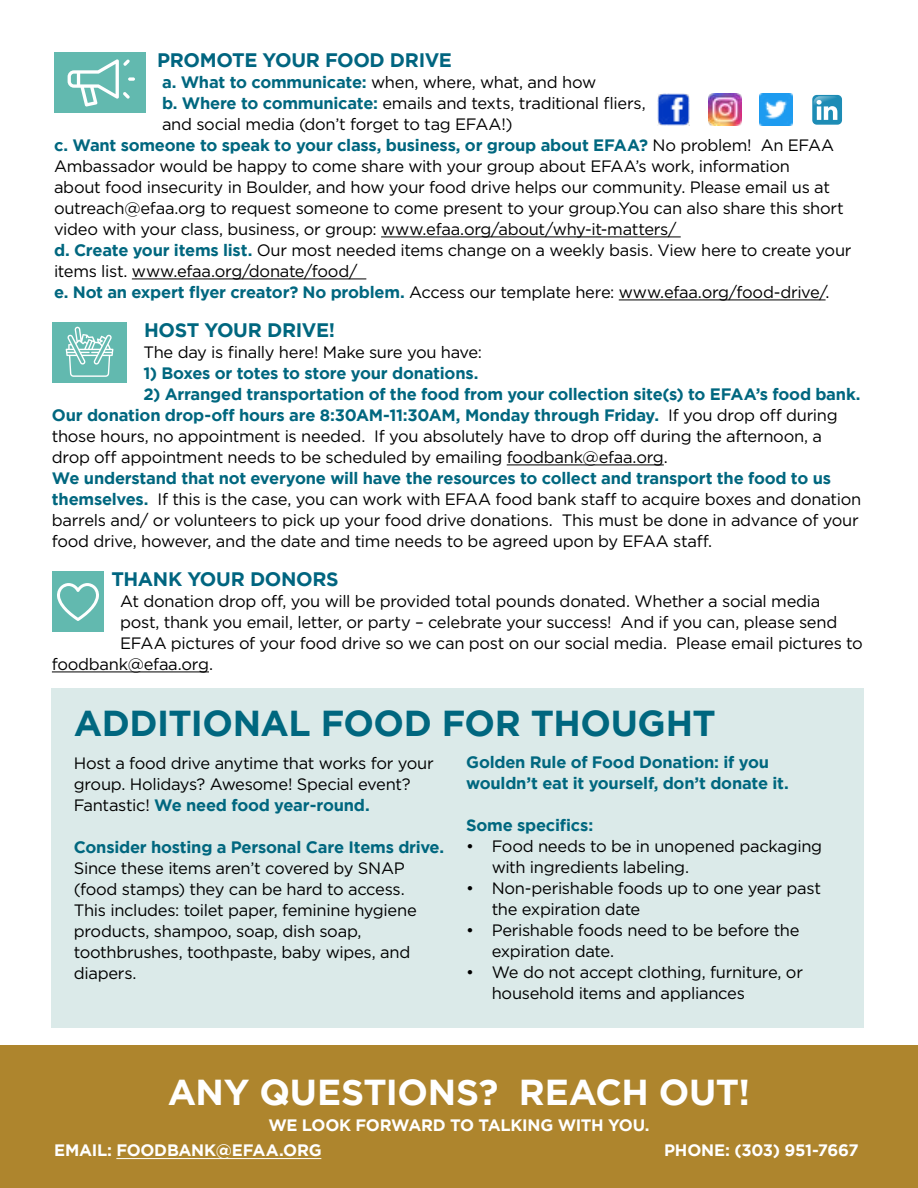
<style>
.page{position:relative;width:918px;height:1188px;background:#fff}
.page>*{position:absolute;margin:0;border:0;box-sizing:border-box;transform-origin:0 0}
.t1{font:700 36px "Gotham";letter-spacing:-.015em;color:#00677f}
.t2{font:700 36px "Gotham";letter-spacing:-.01em;color:#fff}
.t3{font:700 19.5px "Gotham";letter-spacing:-.02em;color:#006580}
.t4{font:700 19.5px "Gotham";letter-spacing:-.02em;color:#00677f}
.t5{font:16.5px/21px "Gotham";letter-spacing:-.02em;color:#000}
.t6{font:700 16.5px/21px "Gotham";letter-spacing:-.015em;color:#00677f}
.t7{font:700 16.5px/25.5px "Gotham";letter-spacing:-.015em;color:#fff}
.s1{font-weight:700;color:#00677f}
.s2{font-weight:400;color:#000}
</style>
<div class="page">
<div style="left:52px;top:688px;width:812px;height:340px;background:#dbeae9"></div>
<div style="left:0;top:1045px;width:918px;height:143px;background:#ae852d"></div>
<hr style="left:381px;top:237px;width:300px;height:1px;background:#000">
<hr style="left:132px;top:279px;width:234px;height:1px;background:#000">
<hr style="left:619px;top:300px;width:207px;height:1px;background:#000">
<div style="left:54px;top:52px;width:92px;height:61px;background:#62b9af"></div>
<hr style="left:507px;top:465px;width:157px;height:1px;background:#000">
<div style="left:52px;top:322px;width:75px;height:61px;background:#62b9af"></div>
<hr style="left:52px;top:672px;width:157px;height:1px;background:#000">
<div style="left:52px;top:572px;width:52px;height:60px;background:#62b9af"></div>
<hr style="left:116px;top:1158px;width:205px;height:1px;background:#fff">
<svg style="left:68px;top:59px;width:67px;height:48px"></svg>
<svg style="left:66px;top:327px;width:47px;height:50px"></svg>
<svg style="left:57px;top:583px;width:42px;height:38px"></svg>
<img style="left:658px;top:94px;width:32px;height:32px">
<img style="left:709px;top:94px;width:32px;height:32px">
<div style="left:812px;top:95px;width:30px;height:30px;background:#1d8cb5;border-radius:4px"></div>
<svg style="left:813px;top:96px;width:25px;height:24px"></svg>
<img style="left:760px;top:94px;width:32px;height:32px">
<p class="t3" style="left:157px;top:49px;width:296px">PROMOTE YOUR FOOD DRIVE</p>
<p class="t5" style="left:162px;top:71px;width:436px"><span class="s1">a. What to communicate:</span> when, where, what, and how</p>
<p class="t5" style="left:162px;top:92px;width:485px"><span class="s1">b. Where to communicate:</span> emails and texts, traditional fliers,</p>
<p class="t5" style="left:162px;top:113px;width:352px">and social media (don’t forget to tag EFAA!)</p>
<p class="t6" style="left:54px;top:134px;width:782px">c. Want someone to speak to your class, business, or group about EFAA? <span class="s2">No problem! An EFAA</span></p>
<p class="t5" style="left:54px;top:155px;width:738px">Ambassador would be happy to come share with your group about EFAA’s work, information</p>
<p class="t5" style="left:54px;top:176px;width:778px">about food insecurity in Boulder, and how your food drive helps our community. Please email us at</p>
<p class="t5" style="left:54px;top:197px;width:791px">outreach@efaa.org to request someone to come present to your group.You can also share this short</p>
<p class="t5" style="left:54px;top:218px;width:624px">video with your class, business, or group: www.efaa.org/about/why-it-matters/</p>
<p class="t5" style="left:54px;top:239px;width:799px"><span class="s1">d. Create your items list.</span> Our most needed items change on a weekly basis. View here to create your</p>
<p class="t5" style="left:54px;top:260px;width:305px">items list. www.efaa.org/donate/food/</p>
<p class="t5" style="left:54px;top:281px;width:777px"><span class="s1">e. Not an expert flyer creator? No problem.</span> Access our template here: www.efaa.org/food-drive/.</p>
<p class="t4" style="left:144px;top:319px;width:193px">HOST YOUR DRIVE!</p>
<p class="t5" style="left:143px;top:341px;width:340px">The day is finally here! Make sure you have:</p>
<p class="t6" style="left:143px;top:362px;width:337px">1) Boxes or totes to store your donations.</p>
<p class="t5" style="left:52px;top:383px;width:810px;text-indent:91px"><span class="s1">2) Arranged transportation of the food from your collection site(s) to EFAA’s food bank.<br>Our donation drop-off hours are 8:30AM-11:30AM, Monday through Friday.</span> If you drop off during those hours, no appointment is needed. If you absolutely have to drop off during the afternoon, a drop off appointment needs to be scheduled by emailing foodbank@efaa.org.</p>
<p class="t5" style="left:52px;top:467px;width:811px"><span class="s1">We understand that not everyone will have the resources to collect and transport the food to us themselves.</span> If this is the case, you can work with EFAA food bank staff to acquire boxes and donation barrels and/ or volunteers to pick up your food drive donations. This must be done in advance of your food drive, however, and the date and time needs to be agreed upon by EFAA staff.</p>
<p class="t3" style="left:111px;top:568px;width:229px">THANK YOUR DONORS</p>
<p class="t5" style="left:120px;top:590px;width:702px">At donation drop off, you will be provided total pounds donated. Whether a social media</p>
<p class="t5" style="left:120px;top:611px;width:719px">post, thank you email, letter, or party – celebrate your success! And if you can, please send</p>
<p class="t5" style="left:120px;top:632px;width:744px">EFAA pictures of your food drive so we can post on our social media. Please email pictures to</p>
<p class="t5" style="left:52px;top:653px;width:163px">foodbank@efaa.org.</p>
<h1 class="t1" style="left:74px;top:703px;width:644px">ADDITIONAL FOOD FOR THOUGHT</h1>
<p class="t5" style="left:74px;top:753px;width:361px">Host a food drive anytime that works for your group. Holidays? Awesome! Special event?<br>Fantastic! <span class="s1">We need food year-round.</span></p>
<p class="t6" style="left:74px;top:836px;width:372px">Consider hosting a Personal Care Items drive.</p>
<p class="t5" style="left:74px;top:858px;width:345px">Since these items aren’t covered by SNAP (food stamps) they can be hard to access.<br>This includes: toilet paper, feminine hygiene products, shampoo, soap, dish soap, toothbrushes, toothpaste, baby wipes, and diapers.</p>
<p class="t6" style="left:466px;top:751px;width:324px">Golden Rule of Food Donation: if you wouldn’t eat it yourself, don’t donate it.</p>
<p class="t6" style="left:466px;top:814px;width:129px">Some specifics:</p>
<p class="t5" style="left:492px;top:835px;width:332px;text-indent:-25px">• Food needs to be in unopened packaging with ingredients labeling.</p>
<p class="t5" style="left:492px;top:877px;width:331px;text-indent:-25px">• Non-perishable foods up to one year past the expiration date</p>
<p class="t5" style="left:492px;top:919px;width:309px;text-indent:-25px">• Perishable foods need to be before the expiration date.</p>
<p class="t5" style="left:492px;top:961px;width:313px;text-indent:-25px">• We do not accept clothing, furniture, or household items and appliances</p>
<h1 class="t2" style="left:168px;top:1072px;width:584px">ANY QUESTIONS? REACH OUT!</h1>
<p class="t7" style="left:54px;top:1112px;width:597px;text-indent:214px">WE LOOK FORWARD TO TALKING WITH YOU.<br>EMAIL: FOODBANK@EFAA.ORG</p>
<p class="t7" style="left:664px;top:1137px;width:196px">PHONE: (303) 951-7667</p>
</div>
